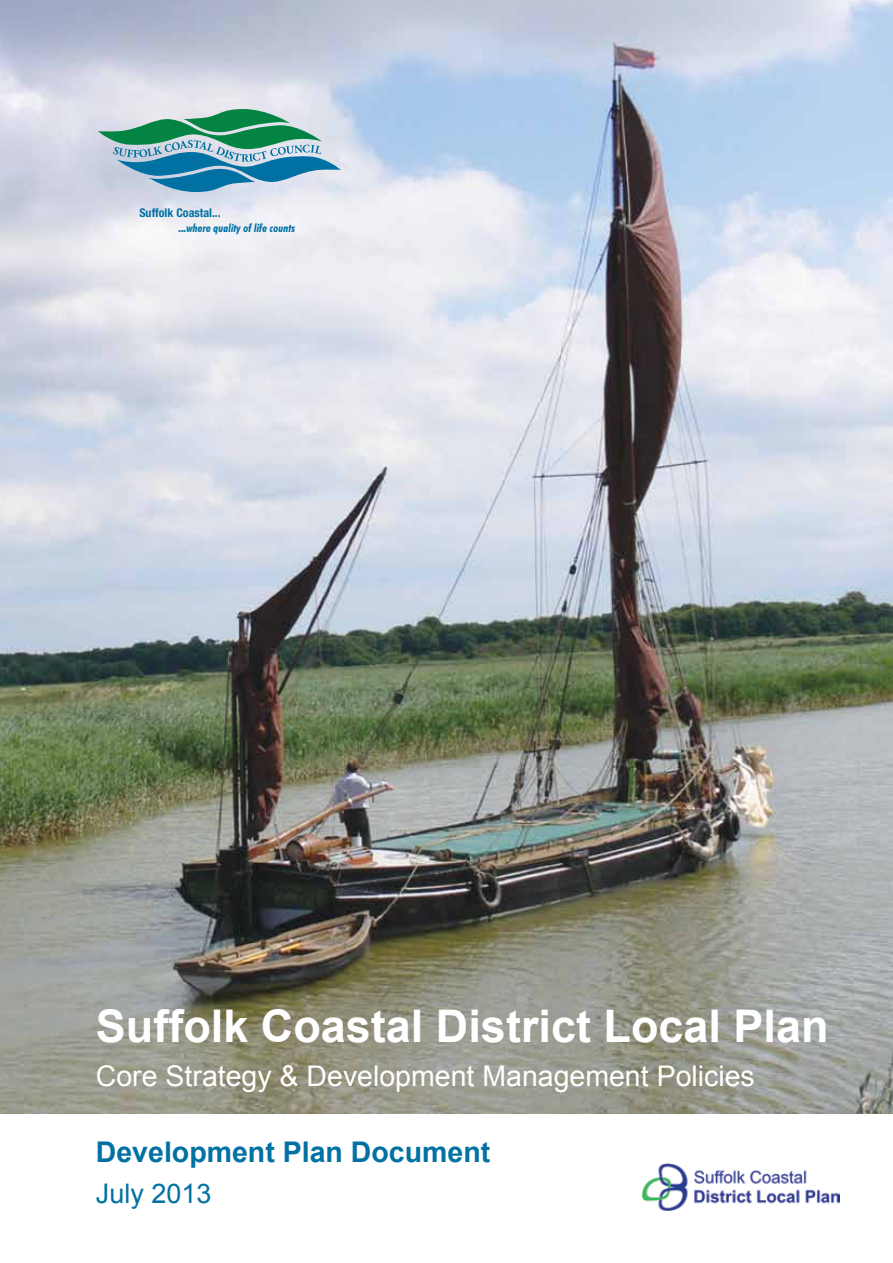
<style>
.page{position:relative;width:893px;height:1263px;background:#fff}
.page>*{position:absolute;margin:0;border:0;box-sizing:border-box;transform-origin:0 0}
.t1{font:700 45px "Arial";color:#fff}
.t2{font:28.5px "Arial";color:#fff}
.t3{font:700 28.5px "Arial";color:#0071a2}
.t4{font:27px "Arial";color:#0071a2}
.t5{font:700 condensed 12px "Helvetica Neue";color:#0071a2}
.t6{font:italic 700 condensed 11.4px "Futura BT";color:#0071a2}
</style>
<div class="page">
<img style="left:0;top:0;width:893px;height:1114px">
<svg style="left:98px;top:109px;width:243px;height:83px;background:#79b0b5"></svg>
<img style="left:643px;top:1163px;width:196px;height:48px">
<p class="t5" style="left:139px;top:206px;width:83px">Suffolk Coastal...</p>
<p class="t6" style="left:179px;top:221px;width:118px">...where quality of life counts</p>
<h1 class="t1" style="left:96px;top:997px;width:734px">Suffolk Coastal District Local Plan</h1>
<p class="t2" style="left:96px;top:1058px;width:660px">Core Strategy &amp; Development Management Policies</p>
<p class="t3" style="left:96px;top:1133px;width:396px">Development Plan Document</p>
<p class="t4" style="left:96px;top:1176px;width:117px">July 2013</p>
</div>
